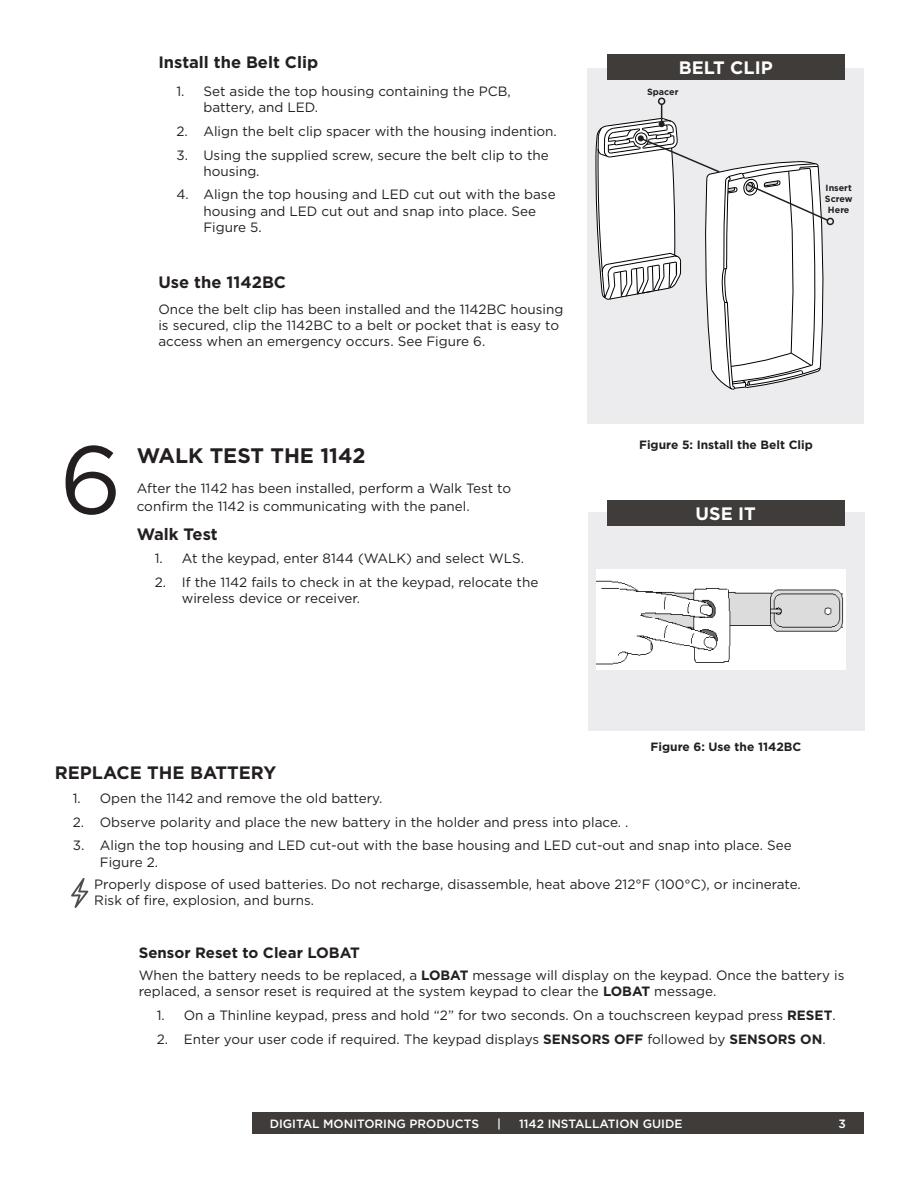
<style>
.page{position:relative;width:918px;height:1188px;background:#fff}
.page>*{position:absolute;margin:0;border:0;box-sizing:border-box;transform-origin:0 0}
.t1{font:96px "Gotham";color:#231f20}
.t2{font:700 21px "Gotham";color:#231f20}
.t3{font:700 18px "Gotham";color:#231f20}
.t4{font:700 18px "Gotham";color:#fff}
.Body_text{font:700 16.5px "Gotham";color:#231f20}
.Body_text-2{font:700 15px "Gotham";color:#231f20}
.Body_text-3{font:13.5px/16.2px "Gotham";color:#231f20}
.t5{font:500 12px "Gotham";color:#fff}
.t6{font:700 12px "Gotham";color:#231f20}
.t7{font:700 9px/10.8px "Gotham";color:#231f20;text-align:center}
.s1{font-weight:700}
</style>
<div class="page">
<div style="left:252px;top:1112px;width:612px;height:22px;background:#3f3c3a"></div>
<div style="left:588px;top:512px;width:276px;height:219px;background:#ececee"></div>
<div style="left:588px;top:69px;width:276px;height:355px;background:#ececee"></div>
<div style="left:607px;top:54px;width:237px;height:25px;background:#3f3c3a"></div>
<div style="left:658px;top:98px;width:7px;height:7px;border:2px solid #231f20;border-radius:50%"></div>
<svg style="left:595px;top:104px;width:239px;height:286px"></svg>
<img style="left:597px;top:569px;width:248px;height:101px">
<div style="left:607px;top:501px;width:237px;height:25px;background:#3f3c3a"></div>
<svg style="left:71px;top:878px;width:17px;height:30px"></svg>
<p class="Body_text" style="left:158px;top:52px;width:161px">Install the Belt Clip</p>
<p class="Body_text-3" style="left:203px;top:83px;width:309px;text-indent:-27px">1. Set aside the top housing containing the PCB, battery, and LED.</p>
<p class="Body_text-3" style="left:176px;top:123px;width:382px">2. Align the belt clip spacer with the housing indention.</p>
<p class="Body_text-3" style="left:203px;top:146px;width:347px;text-indent:-27px">3. Using the supplied screw, secure the belt clip to the housing.</p>
<p class="Body_text-3" style="left:203px;top:186px;width:354px;text-indent:-27px">4. Align the top housing and LED cut out with the base housing and LED cut out and snap into place. See<br>Figure 5.</p>
<p class="Body_text" style="left:158px;top:271px;width:129px">Use the 1142BC</p>
<p class="Body_text-3" style="left:158px;top:300px;width:406px">Once the belt clip has been installed and the 1142BC housing is secured, clip the 1142BC to a belt or pocket that is easy to access when an emergency occurs. See Figure 6.</p>
<p class="t1" style="left:60px;top:418px;width:64px">6</p>
<p class="t2" style="left:137px;top:441px;width:230px">WALK TEST THE 1142</p>
<p class="Body_text-3" style="left:137px;top:479px;width:376px;line-height:18px">After the 1142 has been installed, perform a Walk Test to confirm the 1142 is communicating with the panel.</p>
<p class="Body_text" style="left:137px;top:523px;width:82px">Walk Test</p>
<p class="Body_text-3" style="left:155px;top:550px;width:371px">1. At the keypad, enter 8144 (WALK) and select WLS.</p>
<p class="Body_text-3" style="left:182px;top:574px;width:358px;text-indent:-27px">2. If the 1142 fails to check in at the keypad, relocate the wireless device or receiver.</p>
<p class="t4" style="left:679px;top:55px;width:95px">BELT CLIP</p>
<p class="t7" style="left:647px;top:86px;width:33px">Spacer</p>
<p class="t7" style="left:825px;top:182px;width:29px">Insert<br>Screw<br>Here</p>
<p class="t6" style="left:639px;top:437px;width:175px">Figure 5: Install the Belt Clip</p>
<p class="t4" style="left:696px;top:502px;width:62px">USE IT</p>
<p class="t3" style="left:55px;top:761px;width:223px">REPLACE THE BATTERY</p>
<p class="t6" style="left:651px;top:739px;width:152px">Figure 6: Use the 1142BC</p>
<p class="Body_text-3" style="left:73px;top:790px;width:311px">1. Open the 1142 and remove the old battery.</p>
<p class="Body_text-3" style="left:73px;top:814px;width:557px">2. Observe polarity and place the new battery in the holder and press into place. .</p>
<p class="Body_text-3" style="left:100px;top:837px;width:693px;text-indent:-27px">3. Align the top housing and LED cut-out with the base housing and LED cut-out and snap into place. See<br>Figure 2.</p>
<p class="Body_text-3" style="left:94px;top:876px;width:708px">Properly dispose of used batteries. Do not recharge, disassemble, heat above 212°F (100°C), or incinerate.<br>Risk of fire, explosion, and burns.</p>
<p class="Body_text-2" style="left:139px;top:943px;width:223px">Sensor Reset to Clear LOBAT</p>
<p class="Body_text-3" style="left:139px;top:967px;width:707px">When the battery needs to be replaced, a <span class="s1">LOBAT</span> message will display on the keypad. Once the battery is replaced, a sensor reset is required at the system keypad to clear the <span class="s1">LOBAT</span> message.</p>
<p class="Body_text-3" style="left:157px;top:1007px;width:680px">1. On a Thinline keypad, press and hold “2” for two seconds. On a touchscreen keypad press <span class="s1">RESET</span>.</p>
<p class="Body_text-3" style="left:157px;top:1031px;width:670px">2. Enter your user code if required. The keypad displays <span class="s1">SENSORS OFF</span> followed by <span class="s1">SENSORS ON</span>.</p>
<p class="t5" style="left:270px;top:1115px;width:211px">DIGITAL MONITORING PRODUCTS</p>
<p class="t5" style="left:497px;top:1115px;width:5px">|</p>
<p class="t5" style="left:519px;top:1115px;width:165px">1142 INSTALLATION GUIDE</p>
<p class="t5" style="left:838px;top:1115px;width:9px">3</p>
</div>
